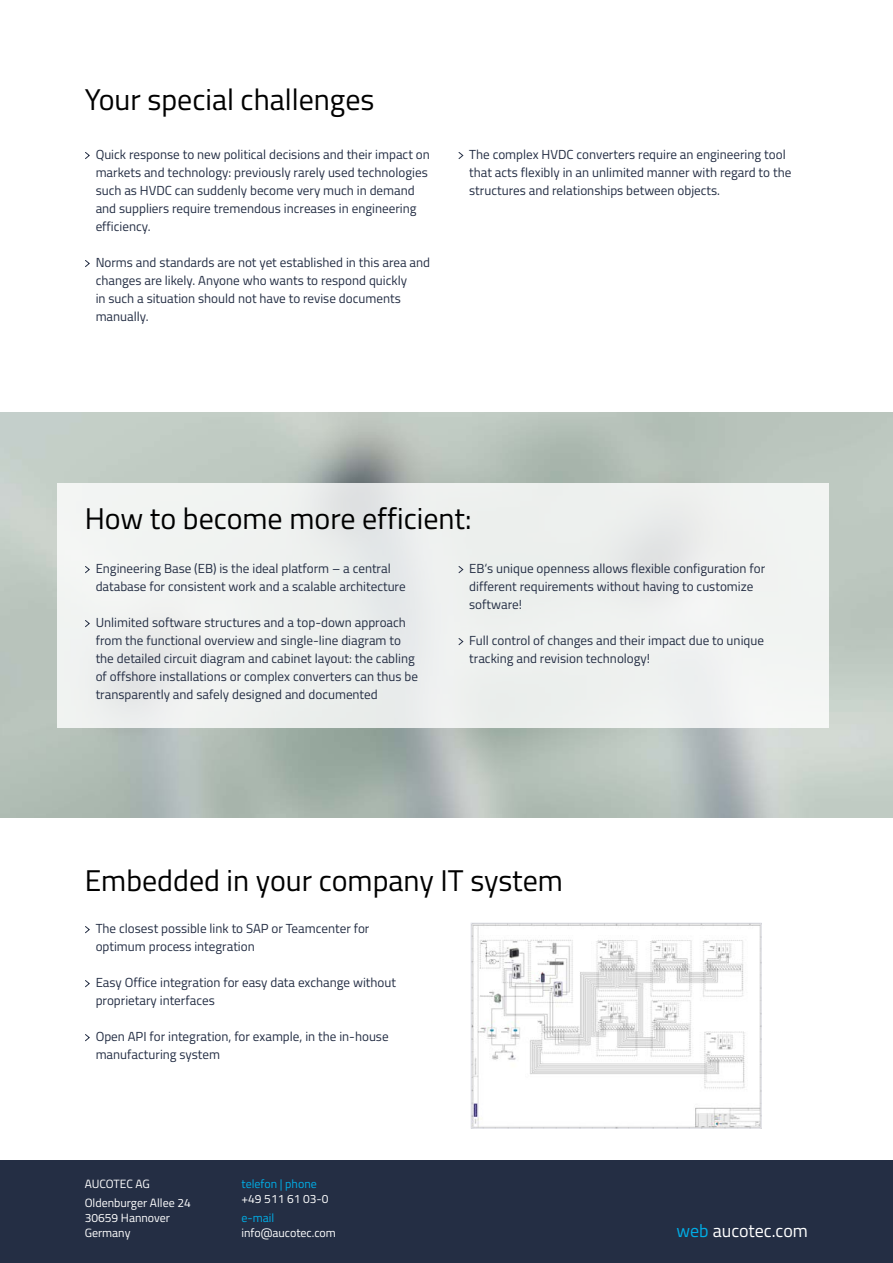
<style>
.page{position:relative;width:893px;height:1263px;background:#fff}
.page>*{position:absolute;margin:0;border:0;box-sizing:border-box;transform-origin:0 0}
.t1{font:30px "Titillium";color:#000}
.t2{font:18px "Titillium";color:#fff}
.t3{font:13.2px/18px "Titillium";color:#242e44}
.t4{font:12px/19.2px "Titillium";color:#fff}
.t5{font:12px "Titillium";color:#00ade6}
.s1{color:#00ade6}
</style>
<div class="page">
<div style="left:0;top:1161px;width:893px;height:102px;background:#242e44"></div>
<img style="left:0;top:413px;width:893px;height:404px">
<div style="left:57px;top:483px;width:772px;height:244px;background:#eef1ef"></div>
<svg style="left:85px;top:152px;width:5px;height:7px"></svg>
<svg style="left:85px;top:260px;width:5px;height:7px"></svg>
<svg style="left:458px;top:152px;width:6px;height:7px"></svg>
<svg style="left:85px;top:566px;width:5px;height:7px"></svg>
<svg style="left:85px;top:620px;width:5px;height:8px"></svg>
<svg style="left:458px;top:566px;width:6px;height:7px"></svg>
<svg style="left:458px;top:638px;width:6px;height:7px"></svg>
<svg style="left:85px;top:926px;width:5px;height:8px"></svg>
<svg style="left:85px;top:980px;width:5px;height:8px"></svg>
<svg style="left:85px;top:1034px;width:5px;height:8px"></svg>
<img style="left:473px;top:925px;width:286px;height:201px">
<div style="left:471px;top:923px;width:290px;height:205px;border:1px solid #e4e5ec"></div>
<h1 class="t1" style="left:85px;top:77px;width:291px">Your special challenges</h1>
<p class="t3" style="left:96px;top:145px;width:336px">Quick response to new political decisions and their impact on markets and technology: previously rarely used technologies such as HVDC can suddenly become very much in demand and suppliers require tremendous increases in engineering efficiency.</p>
<p class="t3" style="left:96px;top:253px;width:336px">Norms and standards are not yet established in this area and changes are likely. Anyone who wants to respond quickly<br>in such a situation should not have to revise documents manually.</p>
<p class="t3" style="left:469px;top:145px;width:324px">The complex HVDC converters require an engineering tool that acts flexibly in an unlimited manner with regard to the structures and relationships between objects.</p>
<h1 class="t1" style="left:85px;top:496px;width:388px">How to become more efficient:</h1>
<p class="t3" style="left:96px;top:559px;width:311px">Engineering Base (EB) is the ideal platform – a central database for consistent work and a scalable architecture</p>
<p class="t3" style="left:96px;top:613px;width:324px">Unlimited software structures and a top-down approach from the functional overview and single-line diagram to the detailed circuit diagram and cabinet layout: the cabling of offshore installations or complex converters can thus be transparently and safely designed and documented</p>
<p class="t3" style="left:469px;top:559px;width:297px">EB‘s unique openness allows flexible configuration for different requirements without having to customize software!</p>
<p class="t3" style="left:469px;top:631px;width:296px">Full control of changes and their impact due to unique tracking and revision technology!</p>
<h1 class="t1" style="left:85px;top:859px;width:480px">Embedded in your company IT system</h1>
<p class="t3" style="left:96px;top:919px;width:275px">The closest possible link to SAP or Teamcenter for optimum process integration</p>
<p class="t3" style="left:96px;top:973px;width:302px">Easy Office integration for easy data exchange without proprietary interfaces</p>
<p class="t3" style="left:96px;top:1027px;width:295px">Open API for integration, for example, in the in-house manufacturing system</p>
<p class="t4" style="left:85px;top:1173px;width:108px">AUCOTEC AG<br>Oldenburger Allee 24</p>
<p class="t4" style="left:85px;top:1210px;width:87px;line-height:15px">30659 Hannover<br>Germany</p>
<p class="t5" style="left:242px;top:1175px;width:77px">telefon | phone</p>
<p class="t4" style="left:242px;top:1188px;width:89px">+49 511 61 03-0</p>
<p class="t5" style="left:242px;top:1209px;width:34px">e-mail</p>
<p class="t4" style="left:242px;top:1223px;width:96px">info@aucotec.com</p>
<h2 class="t2" style="left:677px;top:1218px;width:133px"><span class="s1">web</span> aucotec.com</h2>
</div>
